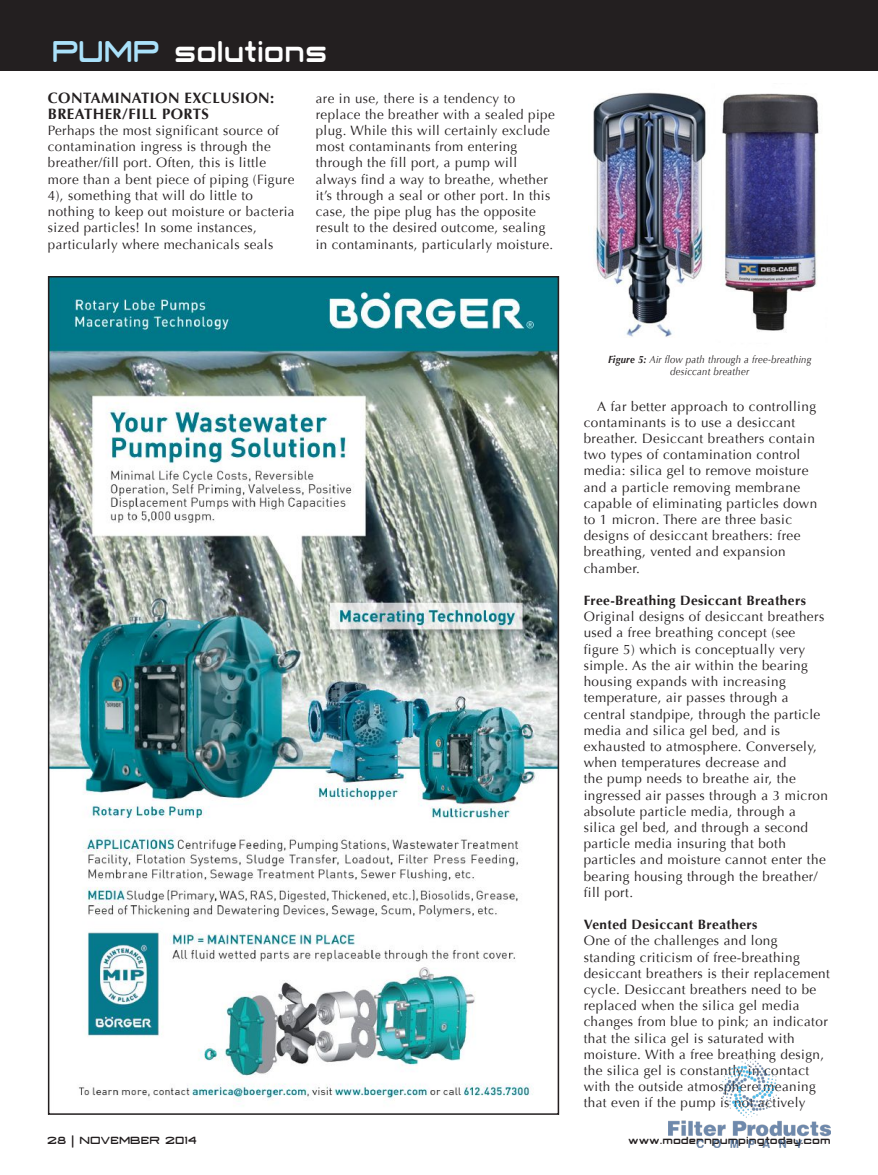
<style>
.page{position:relative;width:878px;height:1175px;background:#fff}
.page>*{position:absolute;margin:0;border:0;box-sizing:border-box;transform-origin:0 0}
.t1{font:39px "Classic Robot";color:#fff;scale:.9 1}
.t2{font:700 15px/16.2px "Optima";letter-spacing:.03em;color:#231f20}
.t3{font:13.5px/16.2px "Optima";letter-spacing:.03em;color:#231f20}
.t4{font:13.5px "Classic Robot";color:#231f20}
.t5{font:italic 10.5px/12px "Optima";letter-spacing:.025em;color:#231f20;text-align:center;scale:.9 1}
.s1{color:#aae1fa}
.s2{font-weight:700}
.s3{font-size:16.8px}
</style>
<div class="page">
<div style="left:0;top:0;width:878px;height:70px;background:#231f20"></div>
<img style="left:51px;top:279px;width:505px;height:823px">
<img style="left:593px;top:92px;width:226px;height:246px">
<img style="left:668px;top:1059px;width:162px;height:88px">
<p class="t1" style="left:53px;top:29px;width:308px"><span class="s1">PUMP</span> solutions</p>
<p class="t2" style="left:48px;top:90px;width:228px">CONTAMINATION EXCLUSION:<br>BREATHER/FILL PORTS</p>
<p class="t3" style="left:48px;top:123px;width:248px">Perhaps the most significant source of contamination ingress is through the breather/fill port. Often, this is little more than a bent piece of piping (Figure 4), something that will do little to nothing to keep out moisture or bacteria sized particles! In some instances, particularly where mechanicals seals</p>
<p class="t3" style="left:316px;top:90px;width:240px">are in use, there is a tendency to replace the breather with a sealed pipe plug. While this will certainly exclude most contaminants from entering through the fill port, a pump will always find a way to breathe, whether it’s through a seal or other port. In this case, the pipe plug has the opposite result to the desired outcome, sealing in contaminants, particularly moisture.</p>
<p class="t5" style="left:608px;top:354px;width:227px"><span class="s2">Figure 5:</span> Air flow path through a free-breathing desiccant breather</p>
<p class="t3" style="left:583px;top:398px;width:235px;text-indent:14px">A far better approach to controlling contaminants is to use a desiccant breather. Desiccant breathers contain two types of contamination control media: silica gel to remove moisture and a particle removing membrane capable of eliminating particles down to 1 micron. There are three basic designs of desiccant breathers: free breathing, vented and expansion chamber.</p>
<p class="t3" style="left:583px;top:592px;width:246px"><span class="s2">Free-Breathing Desiccant Breathers </span>Original designs of desiccant breathers used a free breathing concept (see figure 5) which is conceptually very simple. As the air within the bearing housing expands with increasing temperature, air passes through a central standpipe, through the particle media and silica gel bed, and is exhausted to atmosphere. Conversely, when temperatures decrease and<br>the pump needs to breathe air, the ingressed air passes through a 3 micron absolute particle media, through a silica gel bed, and through a second particle media insuring that both particles and moisture cannot enter the bearing housing through the breather/ fill port.</p>
<p class="t3" style="left:583px;top:916px;width:248px"><span class="s2">Vented Desiccant Breathers<br></span>One of the challenges and long standing criticism of free-breathing desiccant breathers is their replacement cycle. Desiccant breathers need to be replaced when the silica gel media changes from blue to pink; an indicator that the silica gel is saturated with moisture. With a free breathing design, the silica gel is constantly in contact with the outside atmosphere meaning that even if the pump is not actively</p>
<p class="t4" style="left:48px;top:1133px;width:151px">28 <span class="s3">|</span> NOVEMBER 2014</p>
<p class="t4" style="left:628px;top:1133px;width:204px">www.modernpumpingtoday.com</p>
</div>
